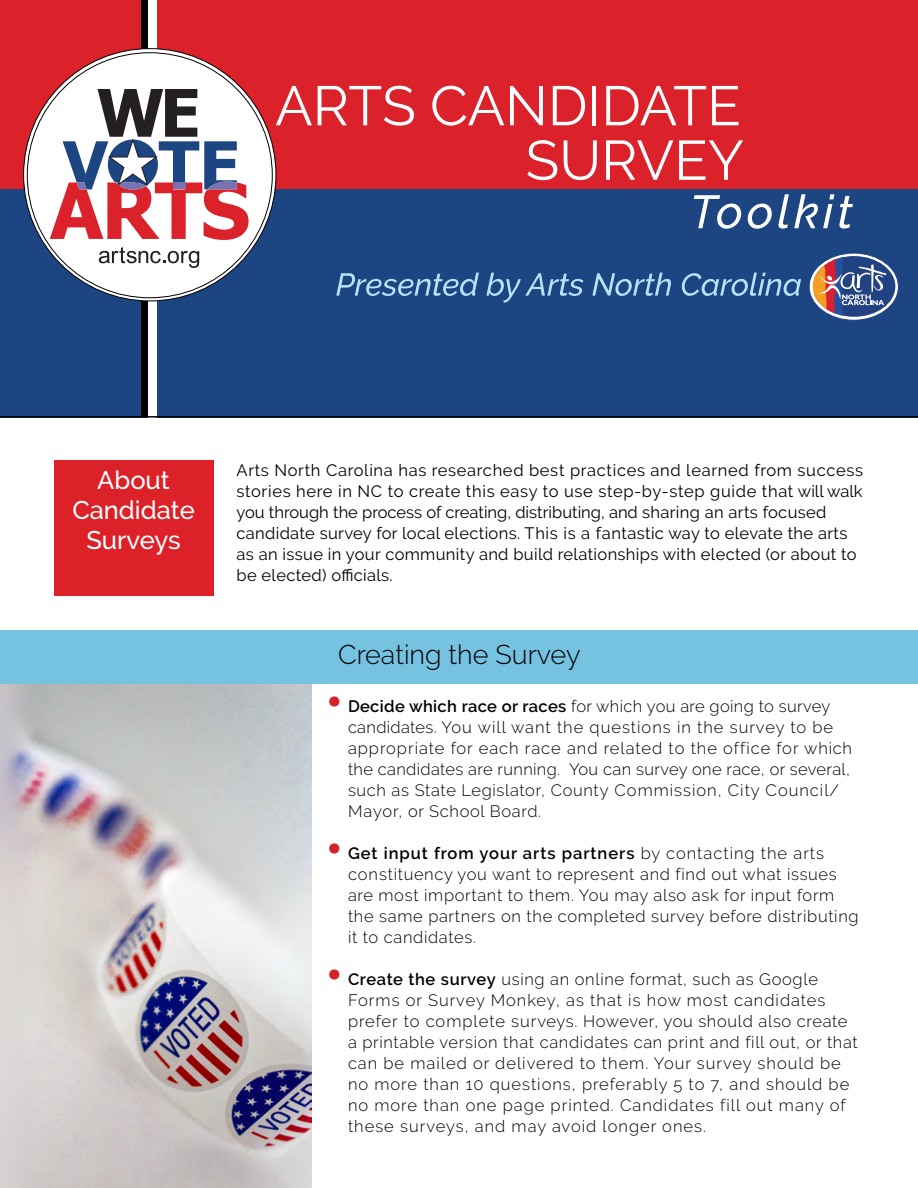
<style>
.page{position:relative;width:918px;height:1188px;background:#fff}
.page>*{position:absolute;margin:0;border:0;box-sizing:border-box;transform-origin:0 0}
.t1{font:300 27px "Raleway";color:#000}
.t2{font:500 25.5px/30px "Raleway";color:#fff;text-align:center}
.t3{font:300 16.5px/21px "Raleway";letter-spacing:.04em;color:#000}
.t4{font:300 16.5px/21px "Raleway";letter-spacing:.06em;color:#000}
.t5{font:16.5px/21px "Raleway";letter-spacing:.02em;color:#000}
.s1{font-family:"BC Alphapipe RB";font-weight:700;font-size:30px;color:#d2232a}
.s2{font-weight:600}
</style>
<div class="page">
<div style="left:0;top:0;width:918px;height:268px;background:#db2129"></div>
<div style="left:0;top:189px;width:918px;height:229px;background:#1c4582"></div>
<div style="left:141px;top:0;width:9px;height:417px;background:#000"></div>
<svg style="left:694px;top:195px;width:47px;height:34px"></svg>
<svg style="left:748px;top:204px;width:24px;height:25px"></svg>
<svg style="left:778px;top:194px;width:75px;height:35px"></svg>
<svg style="left:527px;top:140px;width:30px;height:40px"></svg>
<svg style="left:564px;top:140px;width:33px;height:40px"></svg>
<svg style="left:606px;top:140px;width:67px;height:40px"></svg>
<svg style="left:679px;top:140px;width:64px;height:40px"></svg>
<svg style="left:276px;top:86px;width:36px;height:39px"></svg>
<svg style="left:318px;top:86px;width:96px;height:40px"></svg>
<svg style="left:432px;top:86px;width:72px;height:40px"></svg>
<svg style="left:510px;top:86px;width:33px;height:39px"></svg>
<svg style="left:553px;top:86px;width:32px;height:39px"></svg>
<hr style="left:593px;top:86px;width:3px;height:39px;background:#fff">
<svg style="left:606px;top:86px;width:100px;height:39px"></svg>
<svg style="left:712px;top:86px;width:27px;height:39px"></svg>
<div style="left:148px;top:0;width:9px;height:417px;background:#fff"></div>
<svg style="left:24px;top:49px;width:252px;height:252px;background:#bebebe"></svg>
<div style="left:27px;top:53px;width:245px;height:245px;background:#fff;border-radius:50%"></div>
<svg style="left:99px;top:247px;width:100px;height:21px"></svg>
<svg style="left:50px;top:89px;width:199px;height:151px"></svg>
<svg style="left:336px;top:273px;width:143px;height:23px"></svg>
<svg style="left:486px;top:273px;width:98px;height:30px"></svg>
<svg style="left:592px;top:273px;width:79px;height:23px"></svg>
<svg style="left:682px;top:273px;width:119px;height:23px"></svg>
<svg style="left:809px;top:253px;width:89px;height:67px"></svg>
<div style="left:809px;top:253px;width:90px;height:68px;border:1px solid #214282;border-radius:50%"></div>
<svg style="left:813px;top:256px;width:82px;height:61px"></svg>
<img style="left:0;top:684px;width:312px;height:504px">
<div style="left:54px;top:460px;width:159px;height:136px;background:#dc2128"></div>
<hr style="left:0;top:416px;width:918px;height:2px;background:#000">
<div style="left:0;top:630px;width:918px;height:54px;background:#76c2e1"></div>
<h2 class="t2" style="left:72px;top:465px;width:124px">About<br>Candidate<br>Surveys</h2>
<p class="t5" style="left:237px;top:459px;width:628px">Arts North Carolina has researched best practices and learned from success stories here in NC to create this easy to use step-by-step guide that will walk you through the process of creating, distributing, and sharing an arts focused candidate survey for local elections. This is a fantastic way to elevate the arts as an issue in your community and build relationships with elected (or about to be elected) officials.</p>
<h1 class="t1" style="left:338px;top:639px;width:244px">Creating the Survey</h1>
<p class="t3" style="left:348px;top:696px;width:506px;text-indent:-20px"><span class="s1">•</span> <span class="s2">Decide which race or races</span> for which you are going to survey candidates. You will want the questions in the survey to be appropriate for each race and related to the office for which the candidates are running. You can survey one race, or several, such as State Legislator, County Commission, City Council/ Mayor, or School Board.</p>
<p class="t3" style="left:348px;top:843px;width:512px;text-indent:-20px"><span class="s1">•</span> <span class="s2">Get input from your arts partners</span> by contacting the arts constituency you want to represent and find out what issues are most important to them. You may also ask for input form the same partners on the completed survey before distributing it to candidates.</p>
<p class="t4" style="left:348px;top:969px;width:511px;text-indent:-20px"><span class="s1">•</span> <span class="s2">Create the survey</span> using an online format, such as Google Forms or Survey Monkey, as that is how most candidates prefer to complete surveys. However, you should also create a printable version that candidates can print and fill out, or that can be mailed or delivered to them. Your survey should be no more than 10 questions, preferably 5 to 7, and should be no more than one page printed. Candidates fill out many of these surveys, and may avoid longer ones.</p>
</div>
